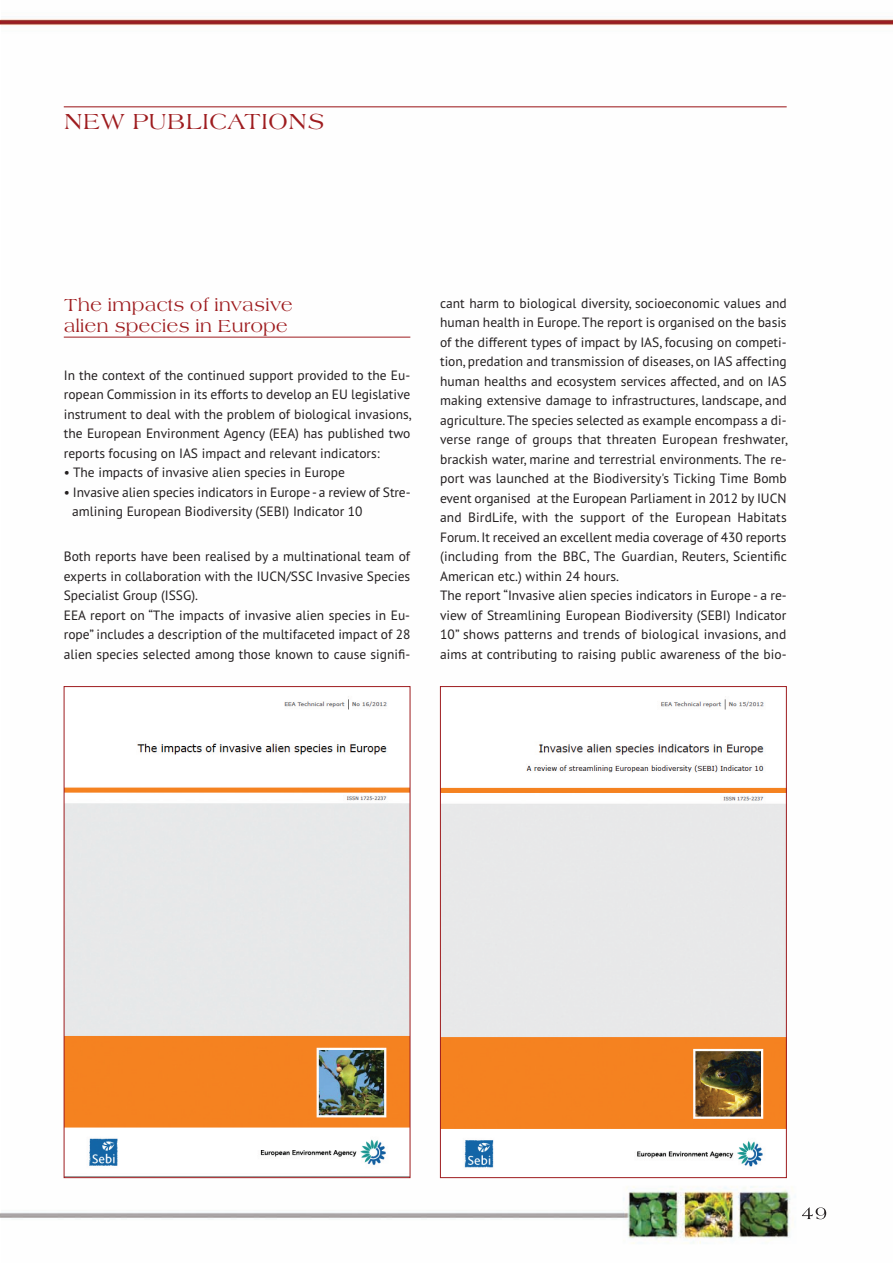
<style>
.page{position:relative;width:893px;height:1263px;background:#fff}
.page>*{position:absolute;margin:0;border:0;box-sizing:border-box;transform-origin:0 0}
.t1{font:22.5px "URW Americana T";color:#9e1c1f}
.t2{font:18px/21px "URW Americana T";color:#9e1c1f}
.t3{font:13.5px/19.5px "PT Sans";color:#231f20}
</style>
<div class="page">
<img style="left:1px;top:19px;width:892px;height:1225px">
<hr style="left:64px;top:337px;width:346px;height:1px;background:#9e1c1f">
<img style="left:802px;top:1207px;width:24px;height:12px">
<hr style="left:64px;top:106px;width:723px;height:1px;background:#9e1c1f">
<img style="left:66px;top:688px;width:342px;height:488px">
<img style="left:442px;top:688px;width:343px;height:488px">
<h1 class="t1" style="left:64px;top:108px;width:262px">NEW PUBLICATIONS</h1>
<h2 class="t2" style="left:64px;top:294px;width:230px">The impacts of invasive alien species in Europe</h2>
<p class="t3" style="left:64px;top:365px;width:349px;text-align:justify">In the context of the continued support provided to the Eu&shy;ropean Commission in its efforts to develop an EU legislative instrument to deal with the problem of biological invasions, the European Environment Agency (EEA) has published two reports focusing on IAS impact and relevant indicators:</p>
<p class="t3" style="left:64px;top:462px;width:283px">• The impacts of invasive alien species in Europe</p>
<p class="t3" style="left:72px;top:482px;width:340px;text-indent:-9px">• Invasive alien species indicators in Europe - a review of Stre&shy;amlining European Biodiversity (SEBI) Indicator 10</p>
<p class="t3" style="left:64px;top:546px;width:348px">Both reports have been realised by a multinational team of experts in collaboration with the IUCN/SSC Invasive Species Specialist Group (ISSG).<br>EEA report on “The impacts of invasive alien species in Eu&shy;rope” includes a description of the multifaceted impact of 28 alien species selected among those known to cause signifi-</p>
<p class="t3" style="left:440px;top:293px;width:349px">cant harm to biological diversity, socioeconomic values and human health in Europe. The report is organised on the basis of the different types of impact by IAS, focusing on competi&shy;tion, predation and transmission of diseases, on IAS affecting human healths and ecosystem services affected, and on IAS making extensive damage to infrastructures, landscape, and agriculture. The species selected as example encompass a di&shy;verse range of groups that threaten European freshwater, brackish water, marine and terrestrial environments. The re&shy;port was launched at the Biodiversity's Ticking Time Bomb event organised at the European Parliament in 2012 by IUCN and BirdLife, with the support of the European Habitats Forum. It received an excellent media coverage of 430 reports (including from the BBC, The Guardian, Reuters, Scientific American etc.) within 24 hours.<br>The report “Invasive alien species indicators in Europe - a re&shy;view of Streamlining European Biodiversity (SEBI) Indicator 10” shows patterns and trends of biological invasions, and aims at contributing to raising public awareness of the bio-</p>
</div>
